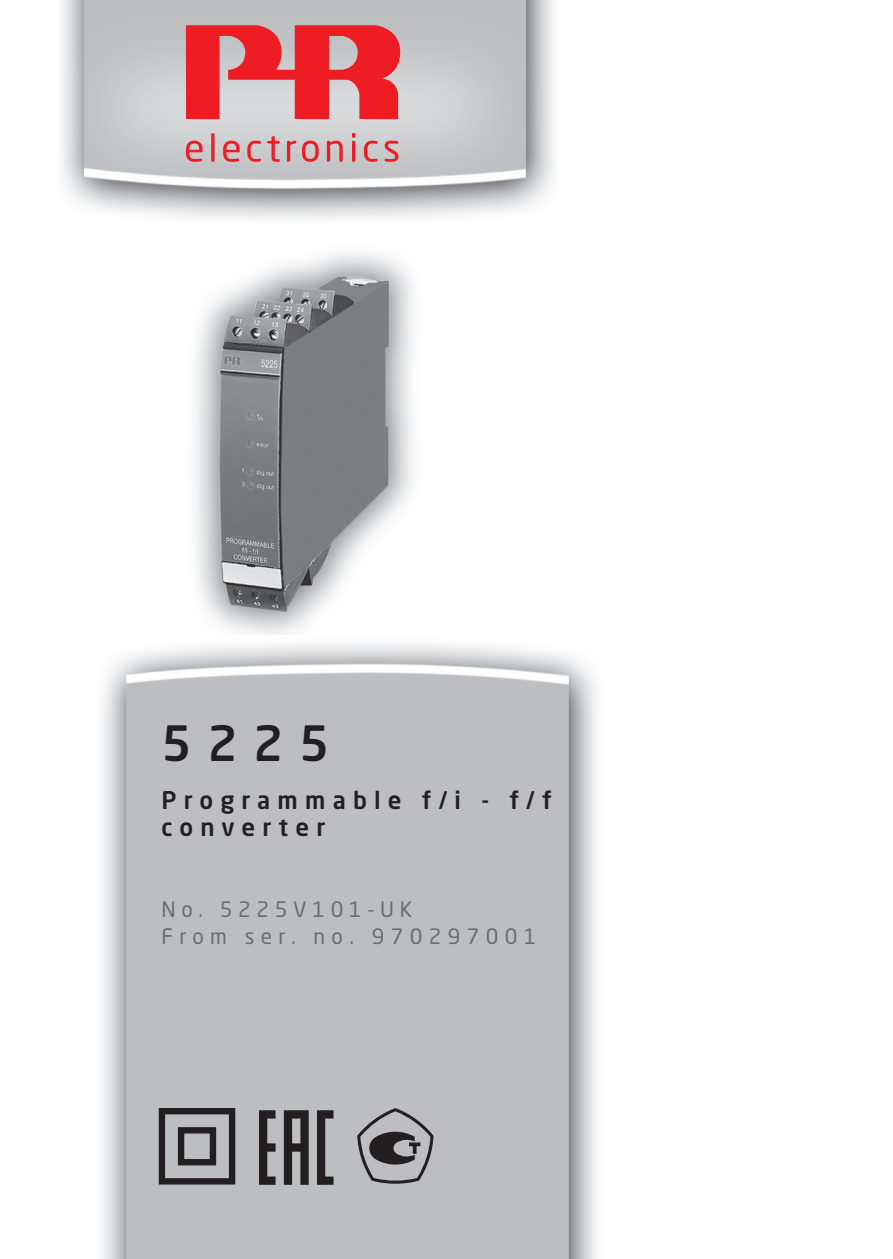
<style>
.page{position:relative;width:893px;height:1259px;background:#fff}
.page>*{position:absolute;margin:0;border:0;box-sizing:border-box;transform-origin:0 0}
.t1{font:500 48px "Neo Sans Pro";color:#231f20}
.t2{font:500 24px/27px "Neo Sans Pro";letter-spacing:.3em;color:#231f20}
.t3{font:21px/27px "Neo Sans Pro";letter-spacing:.3em;color:#6c6d70}
</style>
<div class="page">
<img style="left:61px;top:0;width:493px;height:219px">
<img style="left:195px;top:253px;width:219px;height:382px">
<img style="left:103px;top:643px;width:494px;height:616px">
<svg style="left:186px;top:141px;width:17px;height:21px"></svg>
<svg style="left:211px;top:133px;width:4px;height:29px"></svg>
<svg style="left:223px;top:141px;width:17px;height:21px"></svg>
<svg style="left:247px;top:141px;width:14px;height:21px"></svg>
<svg style="left:267px;top:136px;width:13px;height:26px"></svg>
<svg style="left:287px;top:141px;width:9px;height:21px"></svg>
<svg style="left:302px;top:141px;width:17px;height:21px"></svg>
<svg style="left:327px;top:141px;width:16px;height:21px"></svg>
<svg style="left:352px;top:133px;width:3px;height:29px"></svg>
<svg style="left:364px;top:141px;width:13px;height:21px"></svg>
<svg style="left:385px;top:141px;width:13px;height:21px"></svg>
<svg style="left:186px;top:25px;width:214px;height:94px;background:#e35b60"></svg>
<svg style="left:159px;top:1108px;width:76px;height:76px;background:#79787a"></svg>
<svg style="left:259px;top:1110px;width:75px;height:74px;background:#6c6a6c"></svg>
<svg style="left:357px;top:1108px;width:77px;height:76px;background:#8f8f91"></svg>
<h1 class="t1" style="left:162px;top:713px;width:169px">5225</h1>
<p class="t2" style="left:162px;top:786px;width:392px">Programmable f/i - f/f converter</p>
<p class="t3" style="left:162px;top:895px;width:376px">No. 5225V101-UK<br>From ser. no. 970297001</p>
</div>
